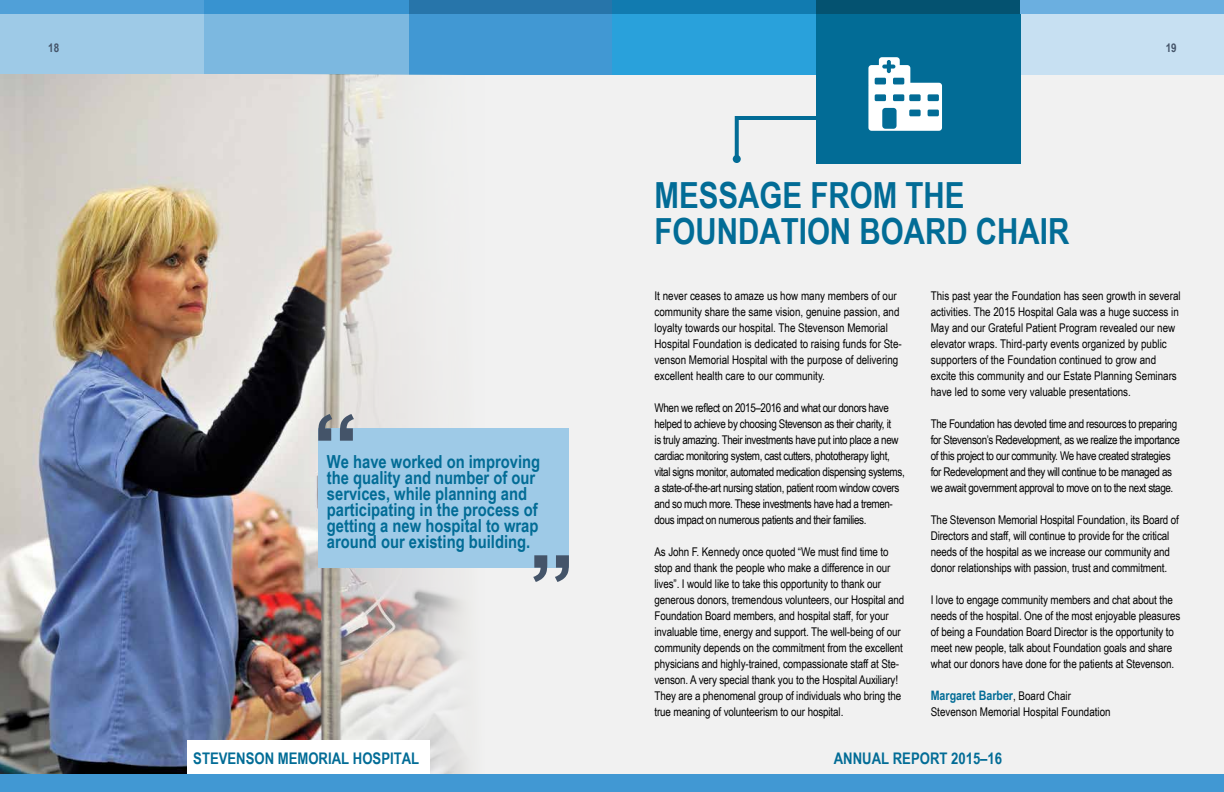
<style>
.page{position:relative;width:1224px;height:792px;background:#f1f1f1}
.page>*{position:absolute;margin:0;border:0;box-sizing:border-box;transform-origin:0 0}
.t1{font:700 36px/36px "Arial Narrow";color:#026c96}
.t2{font:700 18px/16px "Arial Narrow";color:#026c96}
.t3{font:700 16px "Arial Narrow";color:#026c96}
.t4{font:700 13px "Arial Narrow";color:#026c96}
.t5{font:12px/16px "Arial Narrow";letter-spacing:-.01em;color:#000}
.t6{font:12px/16px "Arial Narrow";letter-spacing:-.03em;color:#000}
.t7{font:700 12px "Arial Narrow";color:#445469}
.s1{font-weight:400;font-size:12px;color:#000}
</style>
<div class="page">
<div style="left:612px;top:1px;width:204px;height:74px;background:#29a1db"></div>
<div style="left:408px;top:1px;width:204px;height:74px;background:#4198d3"></div>
<div style="left:204px;top:1px;width:204px;height:74px;background:#7cb8e0"></div>
<div style="left:0;top:0;width:204px;height:75px;background:#9ecae7"></div>
<div style="left:1020px;top:0;width:204px;height:75px;background:#c7e0f2"></div>
<div style="left:733px;top:155px;width:8px;height:8px;background:#026c96;border-radius:50%"></div>
<img style="left:0;top:75px;width:468px;height:699px">
<div style="left:816px;top:1px;width:204px;height:163px;background:#026c96"></div>
<svg style="left:868px;top:57px;width:74px;height:74px"></svg>
<div style="left:188px;top:741px;width:242px;height:51px;background:#fff"></div>
<div style="left:318px;top:428px;width:251px;height:140px;background:#9ecae7"></div>
<svg style="left:318px;top:414px;width:36px;height:27px"></svg>
<svg style="left:533px;top:555px;width:36px;height:27px"></svg>
<svg style="left:735px;top:116px;width:4px;height:40px"></svg>
<hr style="left:737px;top:116px;width:85px;height:4px;background:#026c96">
<div style="left:816px;top:0;width:204px;height:13px;background:#045270"></div>
<div style="left:612px;top:0;width:204px;height:13px;background:#117bb0"></div>
<div style="left:408px;top:0;width:204px;height:13px;background:#2775aa"></div>
<div style="left:204px;top:0;width:204px;height:13px;background:#3893d0"></div>
<div style="left:0;top:0;width:204px;height:13px;background:#50a0d8"></div>
<div style="left:1020px;top:0;width:204px;height:13px;background:#6bafe0"></div>
<div style="left:0;top:774px;width:612px;height:18px;background:#4198d3"></div>
<div style="left:612px;top:774px;width:612px;height:18px;background:#4198d3"></div>
<p class="t7" style="left:48px;top:39px;width:12px">18</p>
<p class="t7" style="left:1166px;top:39px;width:12px">19</p>
<h2 class="t2" style="left:327px;top:453px;width:215px">We have worked on improving the quality and number of our services, while planning and participating in the process of getting a new hospital to wrap around our existing building.</h2>
<h1 class="t1" style="left:655px;top:175px;width:416px">MESSAGE FROM THE<br>FOUNDATION BOARD CHAIR</h1>
<p class="t5" style="left:655px;top:287px;width:249px">It never ceases to amaze us how many members of our community share the same vision, genuine passion, and loyalty towards our hospital. The Stevenson Memorial Hospital Foundation is dedicated to raising funds for Ste&shy;venson Memorial Hospital with the purpose of delivering excellent health care to our community.</p>
<p class="t6" style="left:655px;top:399px;width:252px">When we reflect on 2015–2016 and what our donors have helped to achieve by choosing Stevenson as their charity, it<br>is truly amazing. Their investments have put into place a new cardiac monitoring system, cast cutters, phototherapy light, vital signs monitor, automated medication dispensing systems, a state-of-the-art nursing station, patient room window covers and so much more. These investments have had a tremen&shy;dous impact on numerous patients and their families.</p>
<p class="t5" style="left:655px;top:543px;width:251px">As John F. Kennedy once quoted “We must find time to stop and thank the people who make a difference in our lives”. I would like to take this opportunity to thank our generous donors, tremendous volunteers, our Hospital and Foundation Board members, and hospital staff, for your invaluable time, energy and support. The well-being of our community depends on the commitment from the excellent physicians and highly-trained, compassionate staff at Ste&shy;venson. A very special thank you to the Hospital Auxiliary!<br>They are a phenomenal group of individuals who bring the true meaning of volunteerism to our hospital.</p>
<p class="t5" style="left:931px;top:287px;width:251px">This past year the Foundation has seen growth in several activities. The 2015 Hospital Gala was a huge success in May and our Grateful Patient Program revealed our new elevator wraps. Third-party events organized by public supporters of the Foundation continued to grow and excite this community and our Estate Planning Seminars have led to some very valuable presentations.</p>
<p class="t6" style="left:931px;top:415px;width:251px">The Foundation has devoted time and resources to preparing for Stevenson’s Redevelopment, as we realize the importance of this project to our community. We have created strategies for Redevelopment and they will continue to be managed as we await government approval to move on to the next stage.</p>
<p class="t5" style="left:931px;top:511px;width:250px">The Stevenson Memorial Hospital Foundation, its Board of Directors and staff, will continue to provide for the critical needs of the hospital as we increase our community and donor relationships with passion, trust and commitment.</p>
<p class="t5" style="left:931px;top:591px;width:251px">I love to engage community members and chat about the needs of the hospital. One of the most enjoyable pleasures of being a Foundation Board Director is the opportunity to meet new people, talk about Foundation goals and share what our donors have done for the patients at Stevenson.</p>
<p class="t4" style="left:931px;top:686px;width:142px">Margaret Barber<span class="s1">, Board Chair</span></p>
<p class="t5" style="left:931px;top:703px;width:181px">Stevenson Memorial Hospital Foundation</p>
<h3 class="t3" style="left:193px;top:746px;width:227px">STEVENSON MEMORIAL HOSPITAL</h3>
<h3 class="t3" style="left:834px;top:746px;width:170px">ANNUAL REPORT 2015–16</h3>
</div>
